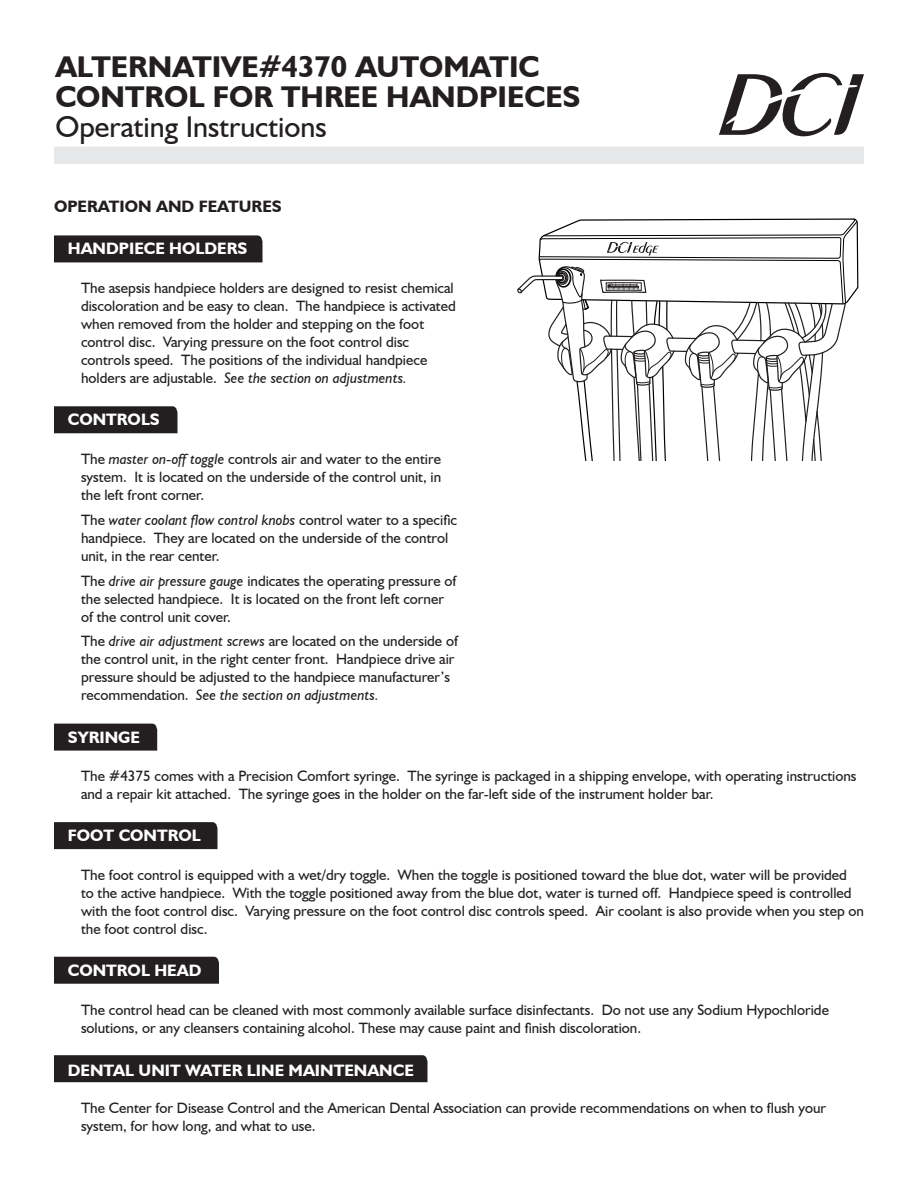
<style>
.page{position:relative;width:918px;height:1188px;background:#fff}
.page>*{position:absolute;margin:0;border:0;box-sizing:border-box;transform-origin:0 0}
.t1{font:700 30px "Humanist 521 BT";color:#231f20}
.t2{font:30px "Humanist 521 BT";color:#231f20}
.t3{font:700 16.5px "Humanist 521 BT";color:#fff}
.t4{font:700 16.5px "Humanist 521 BT";color:#231f20}
.t5{font:15px/18px "Humanist 521 BT";color:#231f20}
.s1{font-style:italic}
</style>
<div class="page">
<svg style="left:719px;top:73px;width:145px;height:63px"></svg>
<div style="left:54px;top:147px;width:810px;height:17px;background:#e6e7e9"></div>
<div style="left:54px;top:235px;width:208px;height:27px;background:#231f20"></div>
<div style="left:54px;top:406px;width:123px;height:27px;background:#231f20"></div>
<div style="left:54px;top:724px;width:103px;height:27px;background:#231f20"></div>
<div style="left:54px;top:822px;width:164px;height:27px;background:#231f20"></div>
<div style="left:54px;top:957px;width:165px;height:27px;background:#231f20"></div>
<div style="left:54px;top:1055px;width:374px;height:27px;background:#231f20"></div>
<svg style="left:517px;top:218px;width:342px;height:242px"></svg>
<p class="t1" style="left:55px;top:48px;width:486px">ALTERNATIVE#4370 AUTOMATIC</p>
<p class="t1" style="left:55px;top:78px;width:527px">CONTROL FOR THREE HANDPIECES</p>
<p class="t2" style="left:55px;top:108px;width:273px">Operating Instructions</p>
<p class="t4" style="left:54px;top:196px;width:229px">OPERATION AND FEATURES</p>
<p class="t3" style="left:68px;top:239px;width:181px">HANDPIECE HOLDERS</p>
<p class="t5" style="left:81px;top:279px;width:376px">The asepsis handpiece holders are designed to resist chemical discoloration and be easy to clean. The handpiece is activated when removed from the holder and stepping on the foot control disc. Varying pressure on the foot control disc controls speed. The positions of the individual handpiece holders are adjustable. <span class="s1">See the section on adjustments.</span></p>
<p class="t3" style="left:68px;top:409px;width:93px">CONTROLS</p>
<p class="t5" style="left:81px;top:450px;width:362px;text-align:justify">The <span class="s1">master on-off toggle</span> controls air and water to the entire system. It is located on the underside of the control unit, in the left front corner.</p>
<p class="t5" style="left:81px;top:510px;width:378px">The <span class="s1">water coolant flow control knobs</span> control water to a specific handpiece. They are located on the underside of the control unit, in the rear center.</p>
<p class="t5" style="left:81px;top:571px;width:377px">The <span class="s1">drive air pressure gauge</span> indicates the operating pressure of the selected handpiece. It is located on the front left corner of the control unit cover.</p>
<p class="t5" style="left:81px;top:632px;width:379px">The <span class="s1">drive air adjustment screws</span> are located on the underside of the control unit, in the right center front. Handpiece drive air pressure should be adjusted to the handpiece manufacturer’s recommendation. <span class="s1">See the section on adjustments.</span></p>
<p class="t3" style="left:68px;top:727px;width:74px">SYRINGE</p>
<p class="t5" style="left:81px;top:767px;width:777px">The #4375 comes with a Precision Comfort syringe. The syringe is packaged in a shipping envelope, with operating instructions and a repair kit attached. The syringe goes in the holder on the far-left side of the instrument holder bar.</p>
<p class="t3" style="left:68px;top:825px;width:134px">FOOT CONTROL</p>
<p class="t5" style="left:81px;top:866px;width:785px">The foot control is equipped with a wet/dry toggle. When the toggle is positioned toward the blue dot, water will be provided<br>to the active handpiece. With the toggle positioned away from the blue dot, water is turned off. Handpiece speed is controlled with the foot control disc. Varying pressure on the foot control disc controls speed. Air coolant is also provide when you step on the foot control disc.</p>
<p class="t3" style="left:68px;top:960px;width:135px">CONTROL HEAD</p>
<p class="t5" style="left:81px;top:1000px;width:750px">The control head can be cleaned with most commonly available surface disinfectants. Do not use any Sodium Hypochloride solutions, or any cleansers containing alcohol. These may cause paint and finish discoloration.</p>
<p class="t3" style="left:68px;top:1060px;width:348px">DENTAL UNIT WATER LINE MAINTENANCE</p>
<p class="t5" style="left:81px;top:1099px;width:747px">The Center for Disease Control and the American Dental Association can provide recommendations on when to flush your system, for how long, and what to use.</p>
</div>
